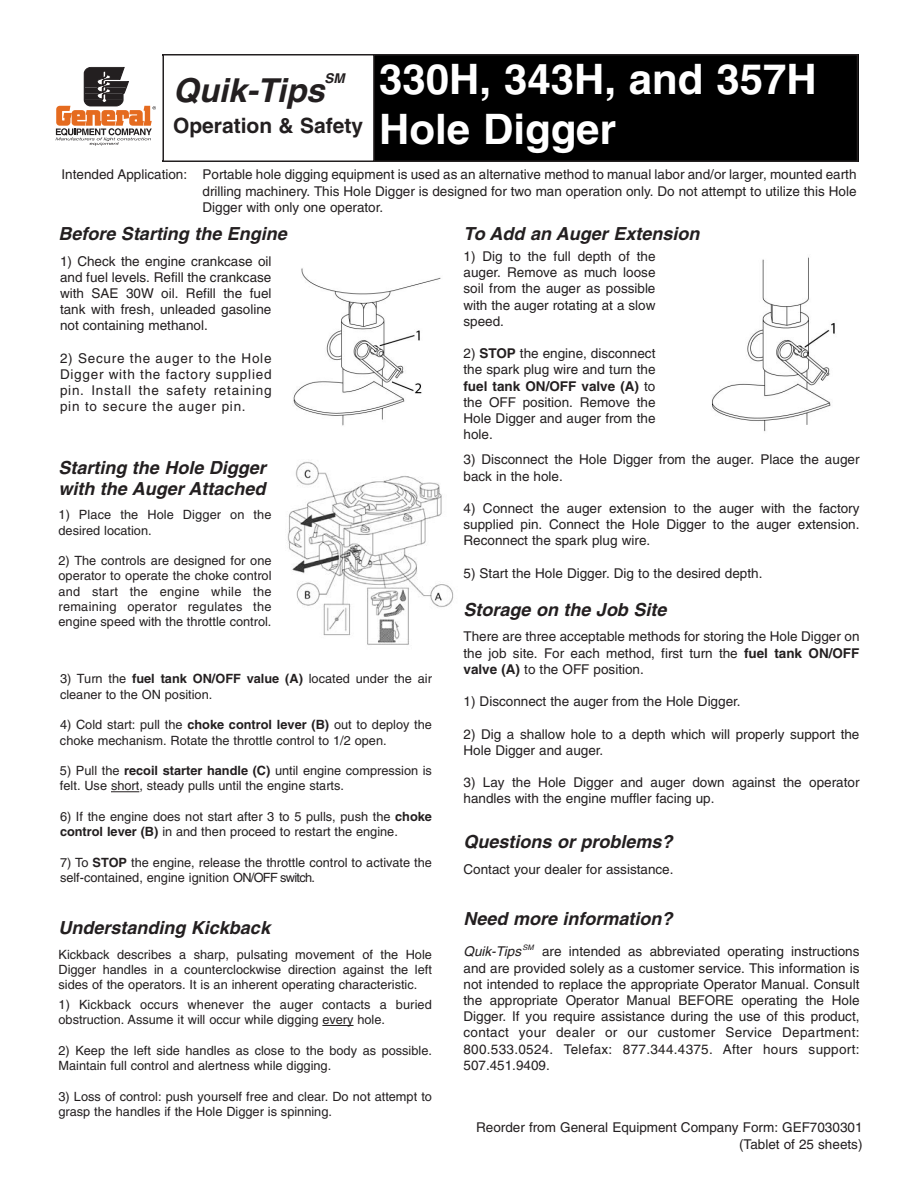
<style>
.page{position:relative;width:918px;height:1188px;background:#fff}
.page>*{position:absolute;margin:0;border:0;box-sizing:border-box;transform-origin:0 0}
.t1{font:700 42px/50.4px "Helvetica";color:#fff}
.t2{font:italic 700 33px "Helvetica";color:#231f20}
.t3{font:700 21px "Helvetica";color:#231f20}
.t4{font:italic 700 18px/21.6px "Helvetica";color:#231f20}
.t5{font:13.5px/16.2px "Helvetica";color:#231f20;text-align:justify}
.t6{font:italic 700 13.5px "Helvetica";color:#231f20}
.t7{font:12.75px/15.3px "Helvetica";color:#231f20}
.s1{font-weight:700}
.s2{font-style:italic}
</style>
<div class="page">
<img style="left:293px;top:268px;width:148px;height:158px">
<img style="left:287px;top:461px;width:167px;height:184px">
<svg style="left:111px;top:791px;width:28px;height:1px"></svg>
<hr style="left:322px;top:1025px;width:32px;height:1px;background:#231f20">
<img style="left:712px;top:257px;width:123px;height:175px">
<div style="left:374px;top:54px;width:484px;height:108px;background:#000"></div>
<hr style="left:163px;top:54px;width:1px;height:108px;background:#231f20">
<hr style="left:373px;top:54px;width:2px;height:108px;background:#231f20">
<hr style="left:857px;top:54px;width:1px;height:108px;background:#231f20">
<hr style="left:59px;top:54px;width:799px;height:2px;background:#231f20">
<hr style="left:59px;top:160px;width:799px;height:2px;background:#231f20">
<div style="left:41px;top:42px;width:121px;height:120px;background:#fff"></div>
<svg style="left:55px;top:67px;width:101px;height:79px"></svg>
<h2 class="t2" style="left:173px;top:79px;width:153px">Quik-Tips</h2>
<p class="t6" style="left:325px;top:73px;width:22px">SM</p>
<h3 class="t3" style="left:173px;top:118px;width:192px">Operation &amp; Safety</h3>
<h1 class="t1" style="left:379px;top:58px;width:439px">330H, 343H, and 357H<br>Hole Digger</h1>
<p class="t5" style="left:202px;top:168px;width:656px;text-indent:-141px">Intended Application: Portable hole digging equipment is used as an alternative method to manual labor and/or larger, mounted earth drilling machinery. This Hole Digger is designed for two man operation only. Do not attempt to utilize this Hole Digger with only one operator.</p>
<h3 class="t4" style="left:58px;top:225px;width:230px">Before Starting the Engine</h3>
<h3 class="t4" style="left:464px;top:225px;width:237px">To Add an Auger Extension</h3>
<p class="t5" style="left:60px;top:254px;width:213px">1) Check the engine crankcase oil and fuel levels. Refill the crankcase with SAE 30W oil. Refill the fuel tank with fresh, unleaded gasoline not containing methanol.</p>
<p class="t5" style="left:60px;top:351px;width:213px">2) Secure the auger to the Hole Digger with the factory supplied pin. Install the safety retaining pin to secure the auger pin.</p>
<p class="t5" style="left:464px;top:250px;width:194px">1) Dig to the full depth of the auger. Remove as much loose soil from the auger as possible with the auger rotating at a slow speed.</p>
<p class="t5" style="left:464px;top:347px;width:194px">2) <span class="s1">STOP</span> the engine, disconnect the spark plug wire and turn the <span class="s1">fuel tank ON/OFF valve (A)</span> to the OFF position. Remove the Hole Digger and auger from the hole.</p>
<p class="t5" style="left:464px;top:453px;width:398px">3) Disconnect the Hole Digger from the auger. Place the auger back in the hole.</p>
<p class="t5" style="left:464px;top:501px;width:398px">4) Connect the auger extension to the auger with the factory supplied pin. Connect the Hole Digger to the auger extension.<br>Reconnect the spark plug wire.</p>
<p class="t5" style="left:464px;top:566px;width:300px">5) Start the Hole Digger. Dig to the desired depth.</p>
<h3 class="t4" style="left:464px;top:601px;width:205px">Storage on the Job Site</h3>
<p class="t5" style="left:464px;top:630px;width:398px">There are three acceptable methods for storing the Hole Digger on the job site. For each method, first turn the <span class="s1">fuel tank ON/OFF valve (A)</span> to the OFF position.</p>
<p class="t5" style="left:464px;top:695px;width:279px">1) Disconnect the auger from the Hole Digger.</p>
<p class="t5" style="left:464px;top:727px;width:398px">2) Dig a shallow hole to a depth which will properly support the<br>Hole Digger and auger.</p>
<p class="t5" style="left:464px;top:776px;width:398px">3) Lay the Hole Digger and auger down against the operator handles with the engine muffler facing up.</p>
<h3 class="t4" style="left:464px;top:832px;width:211px">Questions or problems?</h3>
<p class="t5" style="left:464px;top:862px;width:212px">Contact your dealer for assistance.</p>
<h3 class="t4" style="left:464px;top:910px;width:210px">Need more information?</h3>
<p class="t5" style="left:463px;top:945px;width:398px"><span class="s2">Quik-Tips</span> <sup>SM</sup> are intended as abbreviated operating instructions and are provided solely as a customer service. This information is not intended to replace the appropriate Operator Manual. Consult the appropriate Operator Manual BEFORE operating the Hole Digger. If you require assistance during the use of this product, contact your dealer or our customer Service Department:<br>800.533.0524. Telefax: 877.344.4375. After hours support:<br>507.451.9409.</p>
<h3 class="t4" style="left:58px;top:458px;width:209px">Starting the Hole Digger with the Auger Attached</h3>
<p class="t7" style="left:58px;top:508px;width:214px">1) Place the Hole Digger on the desired location.</p>
<p class="t7" style="left:58px;top:554px;width:215px;text-align:justify">2) The controls are designed for one operator to operate the choke control and start the engine while the remaining operator regulates the engine speed with the throttle control.</p>
<p class="t7" style="left:60px;top:672px;width:374px">3) Turn the <span class="s1">fuel tank ON/OFF value (A)</span> located under the air cleaner to the ON position.</p>
<p class="t7" style="left:60px;top:718px;width:374px">4) Cold start: pull the <span class="s1">choke control lever (B)</span> out to deploy the choke mechanism. Rotate the throttle control to 1/2 open.</p>
<p class="t7" style="left:60px;top:764px;width:373px">5) Pull the <span class="s1">recoil starter handle (C)</span> until engine compression is felt. Use short, steady pulls until the engine starts.</p>
<p class="t7" style="left:60px;top:810px;width:374px">6) If the engine does not start after 3 to 5 pulls, push the <span class="s1">choke control lever (B)</span> in and then proceed to restart the engine.</p>
<p class="t7" style="left:60px;top:856px;width:374px">7) To <span class="s1">STOP</span> the engine, release the throttle control to activate the self-contained, engine ignition ON/OFF switch.</p>
<h3 class="t4" style="left:58px;top:919px;width:213px">Understanding Kickback</h3>
<p class="t7" style="left:58px;top:948px;width:375px;text-align:justify">Kickback describes a sharp, pulsating movement of the Hole Digger handles in a counterclockwise direction against the left sides of the operators. It is an inherent operating characteristic.</p>
<p class="t7" style="left:58px;top:998px;width:375px">1) Kickback occurs whenever the auger contacts a buried obstruction. Assume it will occur while digging every hole.</p>
<p class="t7" style="left:58px;top:1044px;width:375px">2) Keep the left side handles as close to the body as possible.<br>Maintain full control and alertness while digging.</p>
<p class="t7" style="left:58px;top:1090px;width:375px">3) Loss of control: push yourself free and clear. Do not attempt to grasp the handles if the Hole Digger is spinning.</p>
<p class="t5" style="left:476px;top:1121px;width:388px;text-align:right">Reorder from General Equipment Company Form: GEF7030301 (Tablet of 25 sheets)</p>
</div>
